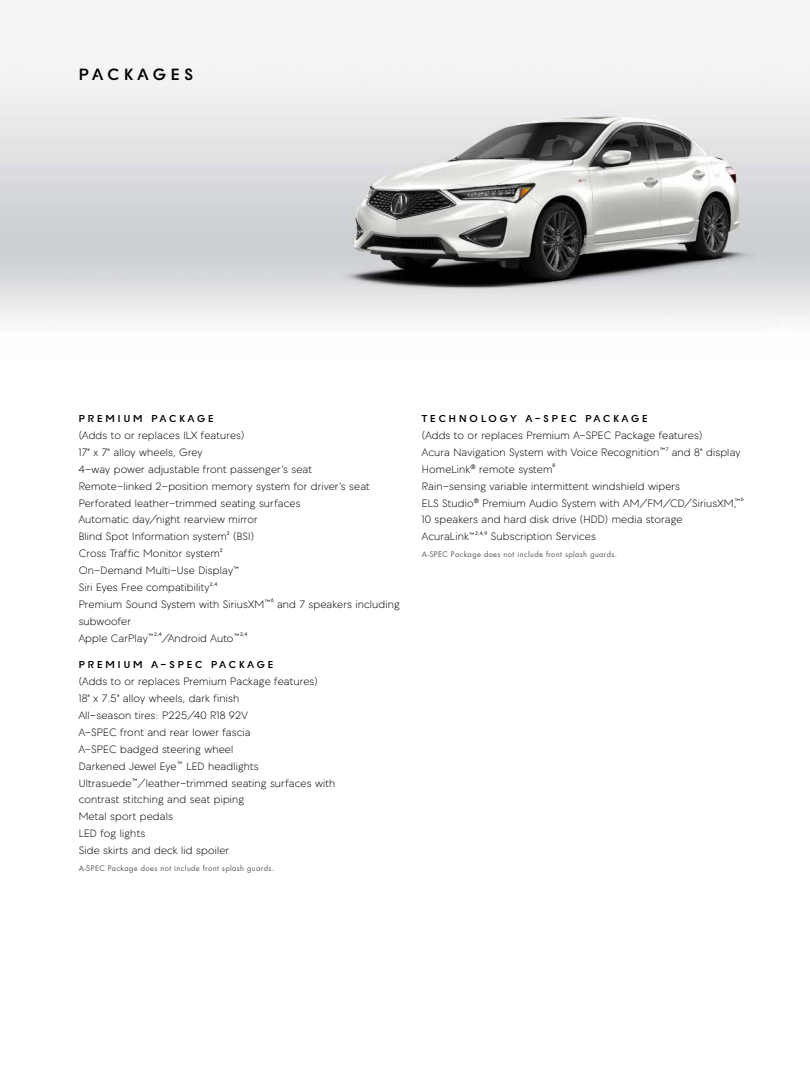
<style>
.page{position:relative;width:810px;height:1080px;background:#fff}
.page>*{position:absolute;margin:0;border:0;box-sizing:border-box;transform-origin:0 0}
.t1{font:700 16.25px "Acura Bespoke";letter-spacing:.3em;color:#000}
.t2{font:10.62px/16.9px "Acura Bespoke";letter-spacing:.015em;color:#000}
.t3{font:700 10px "Acura Bespoke";letter-spacing:.3em;color:#000}
.t4{font:7.5px "Futura Std";letter-spacing:.05em;color:#58595b}
.t5{font:5.12px "Acura Bespoke";color:#000}
</style>
<div class="page">
<img style="left:0;top:65px;width:810px;height:255px">
<h1 class="t1" style="left:79px;top:64px;width:116px">PACKAGES</h1>
<p class="t3" style="left:79px;top:413px;width:136px">PREMIUM PACKAGE</p>
<p class="t2" style="left:79px;top:427px;width:293px">(Adds to or replaces ILX features)<br>17" x 7" alloy wheels, Grey<br>4-way power adjustable front passenger’s seat Remote-linked 2-position memory system for driver’s seat Perforated leather-trimmed seating surfaces<br>Automatic day/night rearview mirror<br>Blind Spot Information system</p>
<p class="t5" style="left:227px;top:530px;width:4px">2</p>
<p class="t2" style="left:233px;top:528px;width:22px">(BSI)</p>
<p class="t2" style="left:79px;top:545px;width:142px">Cross Traffic Monitor system</p>
<p class="t5" style="left:220px;top:547px;width:4px">2</p>
<p class="t2" style="left:79px;top:562px;width:162px">On-Demand Multi-Use Display<sup>™<br></sup>Siri Eyes Free compatibility</p>
<p class="t5" style="left:210px;top:581px;width:9px">2,4</p>
<p class="t2" style="left:79px;top:596px;width:323px">Premium Sound System with SiriusXM<sup>™</sup><sup>6</sup> and 7 speakers including subwoofer<br>Apple CarPlay<sup>™</sup><sup>2,4</sup>/Android Auto<sup>™</sup><sup>2,4</sup></p>
<p class="t3" style="left:79px;top:659px;width:196px">PREMIUM A-SPEC PACKAGE</p>
<p class="t2" style="left:79px;top:673px;width:258px">(Adds to or replaces Premium Package features)<br>18" x 7.5" alloy wheels, dark finish<br>All-season tires: P225/40 R18 92V<br>A-SPEC front and rear lower fascia<br>A-SPEC badged steering wheel<br>Darkened Jewel Eye<sup>™</sup> LED headlights Ultrasuede<sup>™</sup>/leather-trimmed seating surfaces with contrast stitching and seat piping<br>Metal sport pedals<br>LED fog lights<br>Side skirts and deck lid spoiler</p>
<p class="t4" style="left:79px;top:863px;width:197px">A-SPEC Package does not include front splash guards.</p>
<p class="t3" style="left:422px;top:413px;width:227px">TECHNOLOGY A-SPEC PACKAGE</p>
<p class="t2" style="left:422px;top:427px;width:320px">(Adds to or replaces Premium A-SPEC Package features)<br>Acura Navigation System with Voice Recognition<sup>™</sup><sup>7</sup> and 8" display<br>HomeLink<sup>®</sup> remote system</p>
<p class="t5" style="left:553px;top:463px;width:4px">8</p>
<p class="t2" style="left:422px;top:477px;width:323px">Rain-sensing variable intermittent windshield wipers<br>ELS Studio<sup>®</sup> Premium Audio System with AM/FM/CD/SiriusXM,<sup>™</sup><sup>6<br></sup>10 speakers and hard disk drive (HDD) media storage AcuraLink<sup>™</sup><sup>2,4,9</sup> Subscription Services</p>
<p class="t4" style="left:422px;top:550px;width:197px">A-SPEC Package does not include front splash guards.</p>
</div>
